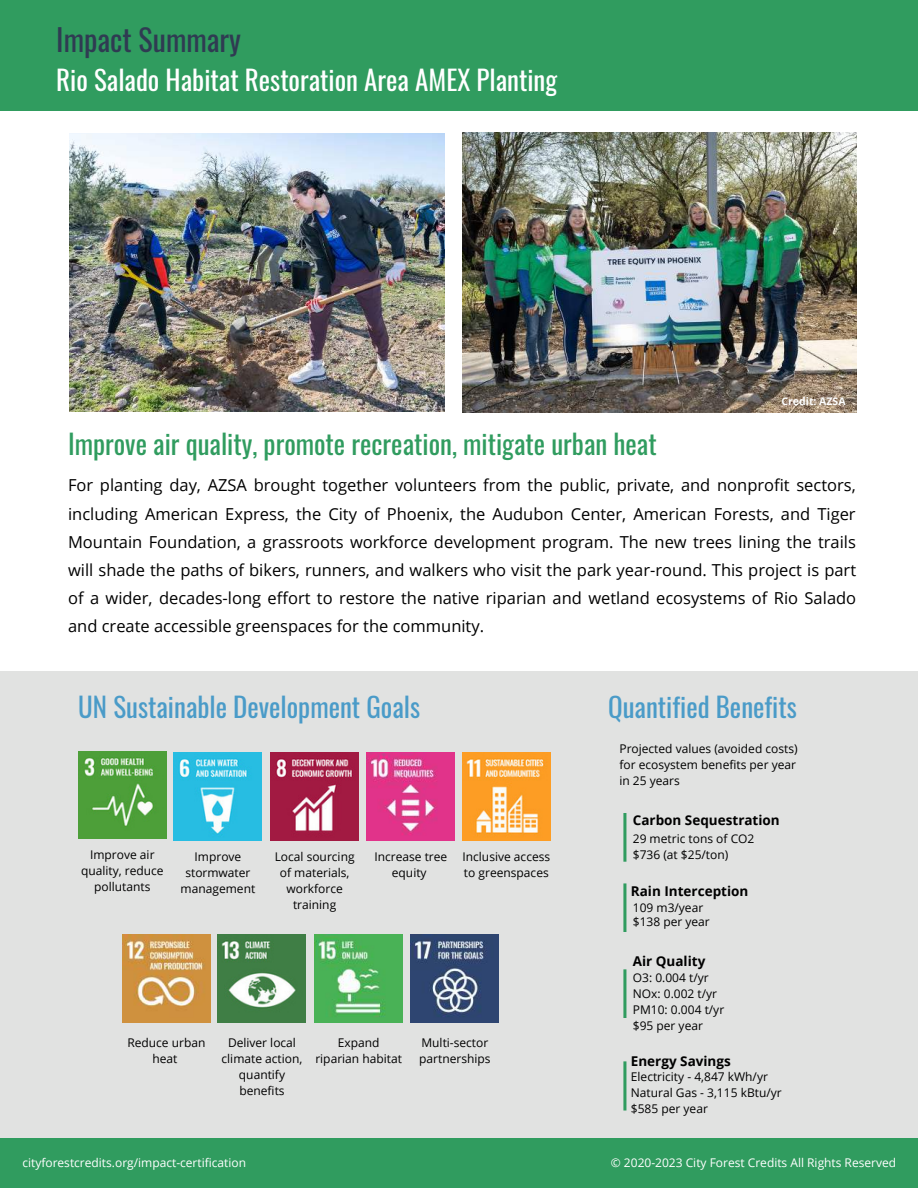
<style>
.page{position:relative;width:918px;height:1188px;background:#fff}
.page>*{position:absolute;margin:0;border:0;box-sizing:border-box;transform-origin:0 0}
.t1{font:30px "Oswald";color:#2f3b52}
.t2{font:27px "Oswald";color:#309c5f}
.t3{font:27px "Oswald";color:#4a9bc8}
.t4{font:27px "Oswald";color:#fff}
.t5{font:16.5px/28.2px "Open Sans";color:#000;text-align:justify}
.t6{font:700 13.5px "Open Sans";color:#000}
.t7{font:12px/16px "Open Sans";color:#000;text-align:center}
.t8{font:12px "Open Sans";color:#fff}
.t9{font:700 10.5px "Open Sans";color:#fff}
</style>
<div class="page">
<div style="left:0;top:671px;width:918px;height:484px;background:#e1e2e1"></div>
<div style="left:0;top:1138px;width:918px;height:49px;background:#309c5f"></div>
<div style="left:0;top:0;width:918px;height:110px;background:#309c5f"></div>
<img style="left:78px;top:751px;width:88px;height:88px">
<img style="left:174px;top:753px;width:88px;height:87px">
<img style="left:271px;top:753px;width:87px;height:87px">
<img style="left:367px;top:753px;width:88px;height:87px">
<img style="left:462px;top:753px;width:88px;height:87px">
<img style="left:122px;top:935px;width:88px;height:88px">
<img style="left:218px;top:935px;width:88px;height:88px">
<img style="left:315px;top:935px;width:87px;height:88px">
<img style="left:411px;top:935px;width:88px;height:88px">
<svg style="left:623px;top:813px;width:3px;height:49px"></svg>
<svg style="left:623px;top:883px;width:3px;height:49px"></svg>
<svg style="left:623px;top:969px;width:3px;height:49px"></svg>
<svg style="left:623px;top:1061px;width:3px;height:50px"></svg>
<img style="left:462px;top:133px;width:394px;height:280px">
<img style="left:69px;top:134px;width:376px;height:278px">
<h1 class="t1" style="left:56px;top:13px;width:186px">Impact Summary</h1>
<h2 class="t4" style="left:56px;top:56px;width:502px">Rio Salado Habitat Restoration Area AMEX Planting</h2>
<h2 class="t2" style="left:68px;top:420px;width:590px">Improve air quality, promote recreation, mitigate urban heat</h2>
<p class="t9" style="left:782px;top:394px;width:66px">Credit: AZSA</p>
<p class="t5" style="left:68px;top:471px;width:790px">For planting day, AZSA brought together volunteers from the public, private, and nonprofit sectors, including American Express, the City of Phoenix, the Audubon Center, American Forests, and Tiger Mountain Foundation, a grassroots workforce development program. The new trees lining the trails will shade the paths of bikers, runners, and walkers who visit the park year-round. This project is part of a wider, decades-long effort to restore the native riparian and wetland ecosystems of Rio Salado and create accessible greenspaces for the community.</p>
<h2 class="t3" style="left:78px;top:683px;width:343px">UN Sustainable Development Goals</h2>
<p class="t7" style="left:81px;top:847px;width:84px">Improve air quality, reduce pollutants</p>
<p class="t7" style="left:181px;top:848px;width:76px">Improve stormwater management</p>
<p class="t7" style="left:275px;top:848px;width:81px">Local sourcing of materials, workforce training</p>
<p class="t7" style="left:374px;top:848px;width:74px">Increase tree equity</p>
<p class="t7" style="left:463px;top:848px;width:89px;text-align:left">Inclusive access to greenspaces</p>
<p class="t7" style="left:127px;top:1035px;width:80px">Reduce urban heat</p>
<p class="t7" style="left:222px;top:1035px;width:82px">Deliver local climate action, quantify benefits</p>
<p class="t7" style="left:315px;top:1034px;width:88px">Expand riparian habitat</p>
<p class="t7" style="left:419px;top:1035px;width:73px;text-align:left">Multi-sector partnerships</p>
<h2 class="t3" style="left:608px;top:683px;width:190px">Quantified Benefits</h2>
<p class="t7" style="left:619px;top:740px;width:180px;text-align:left">Projected values (avoided costs) for ecosystem benefits per year in 25 years</p>
<p class="t6" style="left:633px;top:811px;width:149px">Carbon Sequestration</p>
<p class="t7" style="left:633px;top:830px;width:123px;text-align:left">29 metric tons of CO2 $736 (at $25/ton)</p>
<p class="t6" style="left:631px;top:882px;width:119px">Rain Interception</p>
<p class="t7" style="left:633px;top:900px;width:79px;line-height:14.4px;text-align:left">109 m3/year $138 per year</p>
<p class="t6" style="left:633px;top:952px;width:74px">Air Quality</p>
<p class="t7" style="left:633px;top:970px;width:93px;text-align:left">O3: 0.004 t/yr<br>NOx: 0.002 t/yr<br>PM10: 0.004 t/yr $95 per year</p>
<p class="t6" style="left:631px;top:1051px;width:101px">Energy Savings</p>
<p class="t7" style="left:631px;top:1068px;width:152px;text-align:left">Electricity - 4,847 kWh/yr<br>Natural Gas - 3,115 kBtu/yr $585 per year</p>
<p class="t8" style="left:22px;top:1154px;width:225px">cityforestcredits.org/impact-certification</p>
<p class="t8" style="left:611px;top:1154px;width:287px">© 2020-2023 City Forest Credits All Rights Reserved</p>
</div>
